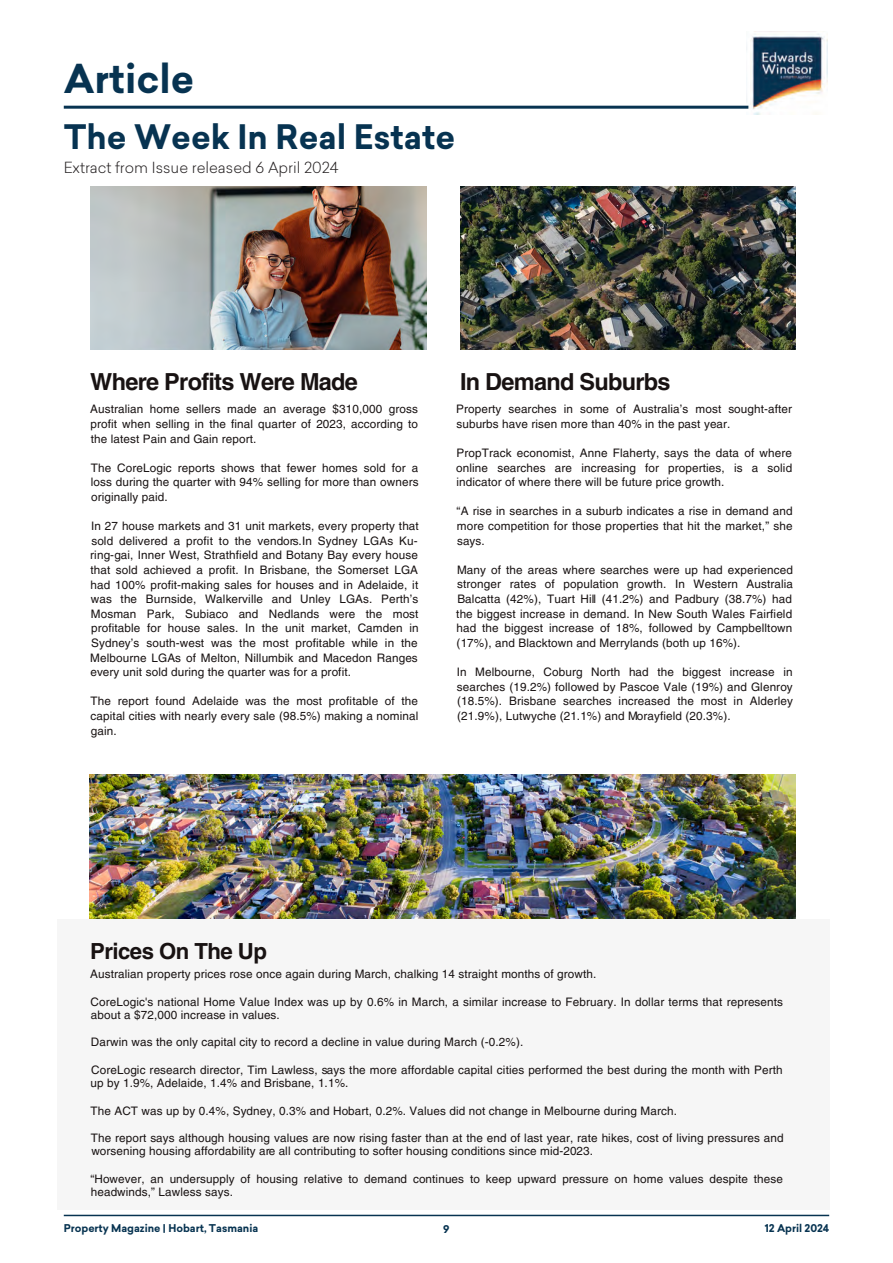
<style>
.page{position:relative;width:893px;height:1263px;background:#fff}
.page>*{position:absolute;margin:0;border:0;box-sizing:border-box;transform-origin:0 0}
.heading_1{font:700 39px "Sailec";color:#073351}
.Address{font:700 33px "Sailec";color:#073351}
.t1{font:700 23.55px "Helvetica LT Pro";letter-spacing:-.03em;color:#181212}
.t2{font:700 22.2px "Helvetica LT Pro";letter-spacing:-.025em;color:#181212}
.body_text{font:300 15px "Sailec";color:#231f20}
.t3{font:11.7px/14.5px "Helvetica LT Pro";letter-spacing:.01em;color:#181212;text-align:justify}
.t4{font:700 10.5px "Sailec";color:#073351}
</style>
<div class="page">
<hr style="left:64px;top:1215px;width:765px;height:1px;background:#073351">
<img style="left:746px;top:31px;width:82px;height:83px">
<hr style="left:64px;top:106px;width:684px;height:3px;background:#073351">
<img style="left:90px;top:187px;width:336px;height:162px">
<img style="left:460px;top:187px;width:336px;height:162px">
<img style="left:89px;top:775px;width:707px;height:144px">
<div style="left:57px;top:919px;width:773px;height:290px;background:#f6f6f6"></div>
<p class="heading_1" style="left:64px;top:51px;width:132px">Article</p>
<p class="Address" style="left:64px;top:113px;width:393px">The Week In Real Estate</p>
<p class="body_text" style="left:64px;top:157px;width:276px">Extract from Issue released 6 April 2024</p>
<p class="t1" style="left:90px;top:367px;width:269px">Where Profits Were Made</p>
<p class="t3" style="left:90px;top:402px;width:329px">Australian home sellers made an average $310,000 gross profit when selling in the final quarter of 2023, according to the latest Pain and Gain report.</p>
<p class="t3" style="left:91px;top:460px;width:329px">The CoreLogic reports shows that fewer homes sold for a loss during the quarter with 94% selling for more than owners originally paid.</p>
<p class="t3" style="left:90px;top:519px;width:330px">In 27 house markets and 31 unit markets, every property that sold delivered a profit to the vendors.In Sydney LGAs Ku&shy;ring-gai, Inner West, Strathfield and Botany Bay every house that sold achieved a profit. In Brisbane, the Somerset LGA had 100% profit-making sales for houses and in Adelaide, it was the Burnside, Walkerville and Unley LGAs. Perth’s Mosman Park, Subiaco and Nedlands were the most profitable for house sales. In the unit market, Camden in Sydney’s south-west was the most profitable while in the Melbourne LGAs of Melton, Nillumbik and Macedon Ranges every unit sold during the quarter was for a profit.</p>
<p class="t3" style="left:91px;top:694px;width:329px">The report found Adelaide was the most profitable of the capital cities with nearly every sale (98.5%) making a nominal gain.</p>
<p class="t1" style="left:460px;top:367px;width:212px">In Demand Suburbs</p>
<p class="t3" style="left:456px;top:402px;width:337px">Property searches in some of Australia’s most sought-after suburbs have risen more than 40% in the past year.</p>
<p class="t3" style="left:456px;top:445px;width:337px">PropTrack economist, Anne Flaherty, says the data of where online searches are increasing for properties, is a solid indicator of where there will be future price growth.</p>
<p class="t3" style="left:457px;top:504px;width:338px">“A rise in searches in a suburb indicates a rise in demand and more competition for those properties that hit the market,” she says.</p>
<p class="t3" style="left:456px;top:562px;width:338px">Many of the areas where searches were up had experienced stronger rates of population growth. In Western Australia Balcatta (42%), Tuart Hill (41.2%) and Padbury (38.7%) had the biggest increase in demand. In New South Wales Fairfield had the biggest increase of 18%, followed by Campbelltown (17%), and Blacktown and Merrylands (both up 16%).</p>
<p class="t3" style="left:457px;top:664px;width:338px">In Melbourne, Coburg North had the biggest increase in searches (19.2%) followed by Pascoe Vale (19%) and Glenroy (18.5%). Brisbane searches increased the most in Alderley (21.9%), Lutwyche (21.1%) and Morayfield (20.3%).</p>
<p class="t2" style="left:90px;top:938px;width:178px">Prices On The Up</p>
<p class="t3" style="left:90px;top:967px;width:508px">Australian property prices rose once again during March, chalking 14 straight months of growth.</p>
<p class="t3" style="left:91px;top:994px;width:694px;line-height:13.6px">CoreLogic's national Home Value Index was up by 0.6% in March, a similar increase to February. In dollar terms that represents about a $72,000 increase in values.</p>
<p class="t3" style="left:91px;top:1035px;width:434px">Darwin was the only capital city to record a decline in value during March (-0.2%).</p>
<p class="t3" style="left:90px;top:1063px;width:694px;line-height:13.6px">CoreLogic research director, Tim Lawless, says the more affordable capital cities performed the best during the month with Perth up by 1.9%, Adelaide, 1.4% and Brisbane, 1.1%.</p>
<p class="t3" style="left:91px;top:1103px;width:588px">The ACT was up by 0.4%, Sydney, 0.3% and Hobart, 0.2%. Values did not change in Melbourne during March.</p>
<p class="t3" style="left:91px;top:1131px;width:694px;line-height:13.6px">The report says although housing values are now rising faster than at the end of last year, rate hikes, cost of living pressures and worsening housing affordability are all contributing to softer housing conditions since mid-2023.</p>
<p class="t3" style="left:90px;top:1172px;width:694px;line-height:13.6px">“However, an undersupply of housing relative to demand continues to keep upward pressure on home values despite these headwinds,” Lawless says.</p>
<p class="t4" style="left:64px;top:1220px;width:196px">Property Magazine | Hobart, Tasmania</p>
<p class="t4" style="left:443px;top:1221px;width:8px">9</p>
<p class="t4" style="left:765px;top:1220px;width:66px">12 April 2024</p>
</div>
